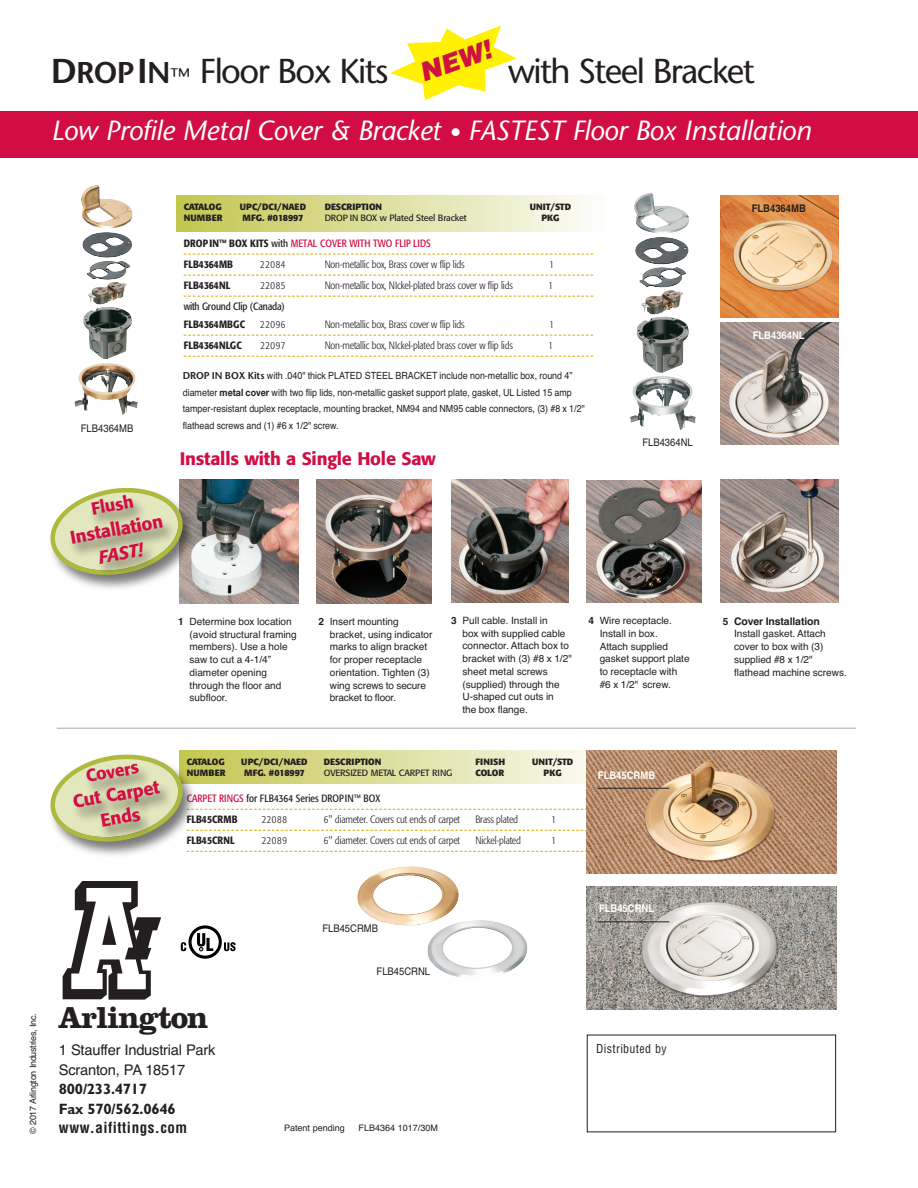
<style>
.page{position:relative;width:918px;height:1188px;background:#fff}
.page>*{position:absolute;margin:0;border:0;box-sizing:border-box;transform-origin:0 0}
.t1{font:34.5px "Stone Sans";letter-spacing:-.045em;color:#231f20}
.t2{font:700 31.5px "Clarendon";letter-spacing:-.035em;color:#231f20}
.t3{font:italic 27.75px "Stone Sans";letter-spacing:-.01em;color:#fff}
.t4{font:italic 900 25.8px "Helvetica";color:#cd1141}
.t5{font:500 18.15px/23.2px "Formata";color:#d20d44;text-align:center}
.t6{font:italic 500 18.15px "Formata";color:#d20d44}
.t7{font:500 18px "Formata";letter-spacing:-.01em;color:#d20d44}
.t8{font:500 17.4px "Formata";color:#d20d44}
.t9{font:700 15px/19.5px "Gill Sans";letter-spacing:-.015em;color:#231f20}
.t10{font:700 condensed 15px "Helvetica";letter-spacing:.035em;color:#231f20}
.t11{font:14.7px/19.5px "Helvetica";letter-spacing:-.015em;color:#231f20}
.t12{font:condensed 12px "Helvetica";letter-spacing:.025em;color:#231f20}
.t13{font:300 condensed 10.5px "Formata";letter-spacing:-.015em;color:#231f20}
.t14{font:condensed 10.5px/21px "Formata";color:#231f20}
.t15{font:condensed 10.5px/21px "Formata";color:#d20d44}
.t16{font:500 condensed 10.5px "Formata";color:#231f20}
.t17{font:10.5px "Helvetica";color:#231f20;scale:.9 1}
.t18{font:700 10.5px "Helvetica";color:#fff;scale:.9 1}
.t19{font:700 10.5px "Helvetica";letter-spacing:-.01em;color:#231f20}
.t20{font:700 10.5px "Helvetica";letter-spacing:-.01em;color:#231f20;scale:.9 1}
.t21{font:10.05px/12.8px "Helvetica";color:#231f20}
.t22{font:9.9px/16.5px "Helvetica";color:#231f20;scale:.9 1}
.t23{font:700 9px "Formata";letter-spacing:.005em;color:#231f20}
.t24{font:9px "Helvetica";letter-spacing:-.015em;color:#231f20}
.t25{font:9px "Formata";letter-spacing:-.015em;color:#231f20}
.t26{font:700 9px "Formata";letter-spacing:-.015em;color:#231f20}
.t27{font:700 9px "Formata";letter-spacing:-.025em;color:#231f20}
.s1{font-weight:600}
.s2{font-weight:600;font-size:30px}
.s3{font-size:21px}
.s4{font-size:22.5px}
.s5{font-weight:500;color:#231f20}
.s6{color:#231f20}
.s7{font-family:"Stone Sans";font-weight:600}
.s8{font-family:"Helvetica Neue";font-weight:700}
.s9{font-weight:700}
.s10{font-size:10.05px}
.s11{color:#d20d44}
.s12{font-weight:500}
</style>
<div class="page">
<img style="left:357px;top:866px;width:102px;height:60px">
<img style="left:427px;top:920px;width:101px;height:57px">
<img style="left:587px;top:887px;width:249px;height:122px">
<div style="left:177px;top:195px;width:429px;height:37px;background:linear-gradient(to right,#c2c64e,#fcfdf9)"></div>
<svg style="left:184px;top:254px;width:409px;height:1px"></svg>
<svg style="left:184px;top:275px;width:409px;height:1px"></svg>
<svg style="left:184px;top:296px;width:409px;height:1px"></svg>
<svg style="left:184px;top:335px;width:409px;height:1px"></svg>
<svg style="left:184px;top:356px;width:409px;height:1px"></svg>
<div style="left:0;top:111px;width:918px;height:46px;background:#d20d44"></div>
<svg style="left:63px;top:916px;width:98px;height:84px"></svg>
<svg style="left:390px;top:25px;width:127px;height:75px"></svg>
<hr style="left:57px;top:728px;width:799px;height:1px;background:#a8a9ad">
<svg style="left:181px;top:925px;width:55px;height:34px"></svg>
<img style="left:720px;top:195px;width:118px;height:122px">
<img style="left:720px;top:322px;width:118px;height:123px">
<img style="left:721px;top:480px;width:117px;height:122px">
<img style="left:451px;top:480px;width:117px;height:122px">
<img style="left:248px;top:479px;width:50px;height:124px">
<img style="left:317px;top:480px;width:115px;height:123px">
<img style="left:587px;top:480px;width:115px;height:123px">
<img style="left:50px;top:479px;width:198px;height:125px">
<img style="left:82px;top:232px;width:50px;height:91px">
<img style="left:634px;top:193px;width:55px;height:180px">
<img style="left:587px;top:751px;width:249px;height:122px">
<svg style="left:248px;top:750px;width:349px;height:102px"></svg>
<img style="left:50px;top:727px;width:198px;height:189px">
<hr style="left:597px;top:788px;width:72px;height:1px;background:#231f20">
<hr style="left:597px;top:921px;width:72px;height:1px;background:#231f20">
<h3 class="t4" style="left:415px;top:60px;width:76px;rotate:-20deg">NEW!</h3>
<h1 class="t1" style="left:51px;top:58px;width:339px"><span class="s1">D</span><span class="s2">ROP</span><span class="s1">I</span><span class="s2">N</span><span class="s3">™</span> Floor Box Kits</h1>
<h1 class="t1" style="left:508px;top:58px;width:248px">with Steel Bracket</h1>
<h3 class="t3" style="left:51px;top:120px;width:761px">Low Profile Metal Cover &amp; Bracket <span class="s4">•</span> FASTEST Floor Box Installation</h3>
<p class="t17" style="left:81px;top:422px;width:60px">FLB4364MB</p>
<h3 class="t8" style="left:90px;top:501px;width:44px;rotate:-10deg">Flush</h3>
<h3 class="t5" style="left:69px;top:527px;width:95px;rotate:-10deg">Installation</h3>
<h3 class="t6" style="left:98px;top:550px;width:46px;rotate:-10deg">FAST!</h3>
<p class="t27" style="left:184px;top:203px;width:40px">CATALOG</p>
<p class="t23" style="left:240px;top:203px;width:68px">UPC/DCI/NAED</p>
<p class="t23" style="left:325px;top:203px;width:59px">DESCRIPTION</p>
<p class="t23" style="left:530px;top:203px;width:43px">UNIT/STD</p>
<p class="t23" style="left:184px;top:213px;width:40px">NUMBER</p>
<p class="t26" style="left:243px;top:213px;width:62px">MFG. #018997</p>
<p class="t25" style="left:325px;top:214px;width:143px">DROP IN BOX w Plated Steel Bracket</p>
<p class="t23" style="left:541px;top:213px;width:20px">PKG</p>
<p class="t15" style="left:184px;top:234px;width:249px"><span class="s5">DROPIN™ BOX KITS</span> <span class="s6">with</span> METAL COVER WITH TWO FLIP LIDS<br><span class="s5">FLB4364MB</span></p>
<p class="t13" style="left:260px;top:260px;width:27px">22084</p>
<p class="t13" style="left:325px;top:260px;width:141px">Non-metallic box, Brass cover w flip lids</p>
<p class="t13" style="left:549px;top:260px;width:6px">1</p>
<p class="t16" style="left:184px;top:281px;width:48px">FLB4364NL</p>
<p class="t13" style="left:260px;top:281px;width:26px">22085</p>
<p class="t13" style="left:325px;top:281px;width:190px">Non-metallic box, NIckel-plated brass cover w flip lids</p>
<p class="t13" style="left:549px;top:281px;width:6px">1</p>
<p class="t14" style="left:184px;top:297px;width:103px">with Ground Clip (Canada)</p>
<p class="t16" style="left:184px;top:320px;width:63px">FLB4364MBGC</p>
<p class="t13" style="left:260px;top:320px;width:27px">22096</p>
<p class="t13" style="left:325px;top:320px;width:141px">Non-metallic box, Brass cover w flip lids</p>
<p class="t13" style="left:549px;top:320px;width:6px">1</p>
<p class="t16" style="left:184px;top:341px;width:60px">FLB4364NLGC</p>
<p class="t13" style="left:261px;top:341px;width:26px">22097</p>
<p class="t13" style="left:325px;top:341px;width:190px">Non-metallic box, NIckel-plated brass cover w flip lids</p>
<p class="t13" style="left:549px;top:341px;width:6px">1</p>
<p class="t22" style="left:183px;top:367px;width:448px"><span class="s7">DROP IN BOX Kits</span> with .040" thick PLATED STEEL BRACKET include non-metallic box, round 4” diameter <span class="s8">metal cover</span> with two flip lids, non-metallic gasket support plate, gasket, UL Listed 15 amp tamper-resistant duplex receptacle, mounting bracket, NM94 and NM95 cable connectors, (3) #8 x 1/2" flathead screws and (1) #6 x 1/2" screw.</p>
<h3 class="t7" style="left:180px;top:451px;width:258px">Installs with a Single Hole Saw</h3>
<p class="t17" style="left:642px;top:436px;width:58px">FLB4364NL</p>
<p class="t20" style="left:752px;top:203px;width:62px">FLB4364MB</p>
<p class="t18" style="left:753px;top:330px;width:59px">FLB4364NL</p>
<h3 class="t8" style="left:85px;top:769px;width:55px;rotate:-10deg">Covers</h3>
<h3 class="t5" style="left:71px;top:792px;width:89px;rotate:-10deg">Cut Carpet<br>Ends</h3>
<p class="t21" style="left:190px;top:615px;width:109px;text-indent:-11px"><span class="s9">1</span> Determine box location (avoid structural framing members). Use a hole saw to cut a 4-1/4” diameter opening through the floor and subfloor.</p>
<p class="t21" style="left:330px;top:615px;width:104px;text-indent:-11px"><span class="s9">2</span> Insert mounting bracket, using indicator marks to align bracket for proper receptacle orientation. Tighten (3) wing screws to secure bracket to floor.</p>
<p class="t21" style="left:462px;top:614px;width:111px;text-indent:-11px"><span class="s9">3</span> Pull cable. Install in<br>box with supplied cable connector. Attach box to bracket with (3) #8 x 1/2" sheet metal screws (supplied) through the<br>U-shaped cut outs in<br>the box flange.</p>
<p class="t21" style="left:600px;top:614px;width:91px;text-indent:-11px"><span class="s9">4</span> Wire receptacle.<br>Install in box.<br>Attach supplied gasket support plate to receptacle with #6 x 1/2" screw.</p>
<p class="t19" style="left:723px;top:615px;width:99px"><span class="s10">5</span> Cover Installation</p>
<p class="t21" style="left:734px;top:627px;width:114px">Install gasket. Attach cover to box with (3) supplied #8 x 1/2" flathead machine screws.</p>
<p class="t27" style="left:187px;top:758px;width:40px">CATALOG</p>
<p class="t23" style="left:241px;top:758px;width:68px">UPC/DCI/NAED</p>
<p class="t23" style="left:324px;top:758px;width:59px">DESCRIPTION</p>
<p class="t23" style="left:475px;top:758px;width:31px">FINISH</p>
<p class="t23" style="left:532px;top:758px;width:43px">UNIT/STD</p>
<p class="t23" style="left:187px;top:769px;width:40px">NUMBER</p>
<p class="t26" style="left:244px;top:769px;width:62px">MFG. #018997</p>
<p class="t25" style="left:324px;top:769px;width:130px">OVERSIZED METAL CARPET RING</p>
<p class="t23" style="left:475px;top:769px;width:30px">COLOR</p>
<p class="t23" style="left:544px;top:769px;width:20px">PKG</p>
<p class="t14" style="left:187px;top:789px;width:195px"><span class="s11">CARPET RINGS</span> for FLB4364 Series DROPIN™ BOX<br><span class="s12">FLB45CRMB</span></p>
<p class="t13" style="left:262px;top:816px;width:27px">22088</p>
<p class="t13" style="left:324px;top:816px;width:138px">6" diameter. Covers cut ends of carpet</p>
<p class="t13" style="left:475px;top:816px;width:44px">Brass plated</p>
<p class="t13" style="left:552px;top:816px;width:6px">1</p>
<p class="t16" style="left:187px;top:837px;width:50px">FLB45CRNL</p>
<p class="t13" style="left:262px;top:837px;width:27px">22089</p>
<p class="t13" style="left:324px;top:837px;width:138px">6" diameter. Covers cut ends of carpet</p>
<p class="t13" style="left:475px;top:837px;width:47px">Nickel-plated</p>
<p class="t13" style="left:552px;top:837px;width:6px">1</p>
<p class="t18" style="left:598px;top:769px;width:65px">FLB45CRMB</p>
<p class="t24" style="left:28px;top:1134px;width:122px;rotate:-90deg">© 2017 Arlington Industries, Inc.</p>
<h2 class="t2" style="left:58px;top:1007px;width:152px">Arlington</h2>
<h3 class="t11" style="left:59px;top:1040px;width:158px">1 Stauffer Industrial Park<br>Scranton, PA 18517</h3>
<h3 class="t9" style="left:59px;top:1079px;width:118px">800/233.4717<br>Fax 570/562.0646</h3>
<h3 class="t10" style="left:59px;top:1119px;width:130px">www.aifittings.com</h3>
<p class="t17" style="left:322px;top:923px;width:63px">FLB45CRMB</p>
<p class="t17" style="left:377px;top:965px;width:61px">FLB45CRNL</p>
<p class="t24" style="left:284px;top:1123px;width:62px">Patent pending</p>
<p class="t24" style="left:359px;top:1123px;width:81px">FLB4364 1017/30M</p>
<p class="t18" style="left:599px;top:902px;width:63px">FLB45CRNL</p>
<p class="t12" style="left:596px;top:1044px;width:72px">Distributed by</p>
</div>
